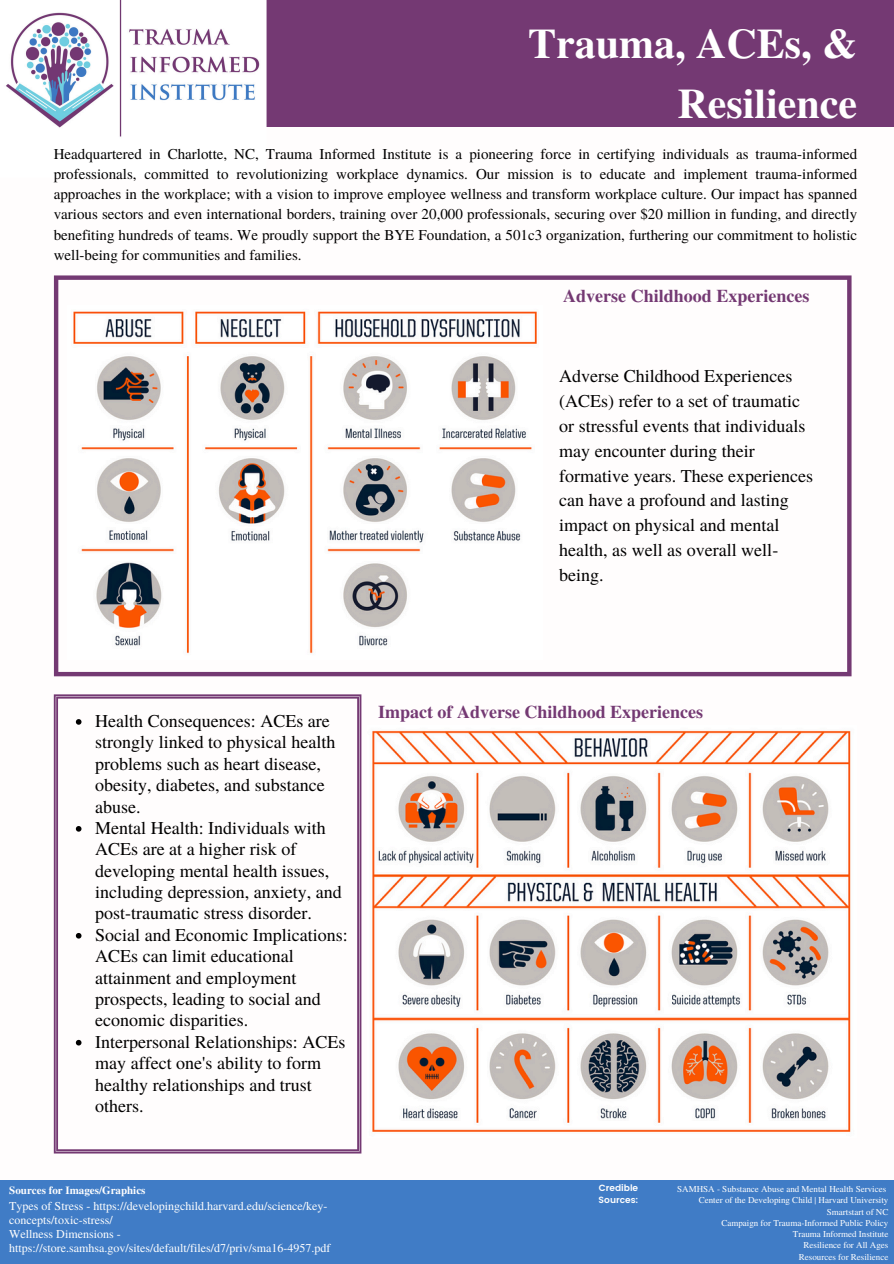
<style>
.page{position:relative;width:894px;height:1264px;background:#fff}
.page>*{position:absolute;margin:0;border:0;box-sizing:border-box;transform-origin:0 0}
.t1{font:700 42px/59.7px "Te X Gyre Termes";color:#fff;text-align:right}
.t2{font:18px/24.8px "Te X Gyre Termes";color:#000}
.t3{font:700 18px "Te X Gyre Termes";color:#743973}
.t4{font:15px/20.2px "Te X Gyre Termes";color:#000;text-align:justify}
.t5{font:12px/14px "Te X Gyre Termes";color:#fefefe}
.t6{font:700 10.95px "Te X Gyre Termes";color:#fefefe}
.t7{font:9px "Te X Gyre Termes";color:#fefefe}
.t8{font:600 9px/12px "Poppins";color:#fefefe}
</style>
<div class="page">
<div style="left:0;top:0;width:893px;height:126px;background:#743973"></div>
<div style="left:0;top:1179px;width:893px;height:84px;background:#407cc6"></div>
<img style="left:0;top:0;width:266px;height:137px">
<svg style="left:54px;top:694px;width:307px;height:459px"></svg>
<svg style="left:54px;top:275px;width:797px;height:401px"></svg>
<img style="left:68px;top:306px;width:474px;height:353px">
<img style="left:372px;top:730px;width:479px;height:402px">
<svg style="left:76px;top:719px;width:5px;height:5px"></svg>
<svg style="left:76px;top:826px;width:5px;height:5px"></svg>
<svg style="left:76px;top:932px;width:5px;height:6px"></svg>
<svg style="left:76px;top:1039px;width:5px;height:6px"></svg>
<h1 class="t1" style="left:528px;top:12px;width:330px">Trauma, ACEs, &amp;<br>Resilience</h1>
<p class="t4" style="left:54px;top:143px;width:804px">Headquartered in Charlotte, NC, Trauma Informed Institute is a pioneering force in certifying individuals as trauma-informed professionals, committed to revolutionizing workplace dynamics. Our mission is to educate and implement trauma-informed approaches in the workplace; with a vision to improve employee wellness and transform workplace culture. Our impact has spanned various sectors and even international borders, training over 20,000 professionals, securing over $20 million in funding, and directly benefiting hundreds of teams. We proudly support the BYE Foundation, a 501c3 organization, furthering our commitment to holistic well-being for communities and families.</p>
<h5 class="t3" style="left:563px;top:281px;width:248px">Adverse Childhood Experiences</h5>
<h6 class="t2" style="left:559px;top:363px;width:255px">Adverse Childhood Experiences (ACEs) refer to a set of traumatic or stressful events that individuals may encounter during their formative years. These experiences can have a profound and lasting impact on physical and mental health, as well as overall well&shy;being.</h6>
<p class="t2" style="left:95px;top:709px;width:241px;line-height:21.3px">Health Consequences: ACEs are strongly linked to physical health problems such as heart disease, obesity, diabetes, and substance abuse.</p>
<p class="t2" style="left:95px;top:816px;width:248px;line-height:21.5px">Mental Health: Individuals with<br>ACEs are at a higher risk of developing mental health issues, including depression, anxiety, and post-traumatic stress disorder.</p>
<p class="t2" style="left:95px;top:923px;width:254px;line-height:21.3px">Social and Economic Implications:<br>ACEs can limit educational attainment and employment prospects, leading to social and economic disparities.</p>
<p class="t2" style="left:95px;top:1030px;width:251px;line-height:21.5px">Interpersonal Relationships: ACEs may affect one's ability to form healthy relationships and trust others.</p>
<p class="t3" style="left:378px;top:698px;width:326px">Impact of Adverse Childhood Experiences</p>
<p class="t6" style="left:9px;top:1181px;width:138px">Sources for Images/Graphics</p>
<p class="t8" style="left:598px;top:1181px;width:41px">Credible<br>Sources:</p>
<h2 class="t7" style="left:677px;top:1182px;width:210px">SAMHSA - Substance Abuse and Mental Health Services</h2>
<h3 class="t7" style="left:698px;top:1193px;width:191px">Center of the Developing Child | Harvard University</h3>
<p class="t7" style="left:826px;top:1205px;width:63px">Smartstart of NC</p>
<p class="t7" style="left:721px;top:1216px;width:168px">Campaign for Trauma-Informed Public Policy</p>
<p class="t7" style="left:792px;top:1227px;width:97px">Trauma Informed Institute</p>
<p class="t7" style="left:803px;top:1238px;width:86px">Resilience for All Ages</p>
<p class="t7" style="left:798px;top:1250px;width:91px">Resources for Resilience</p>
<h4 class="t5" style="left:9px;top:1198px;width:323px">Types of Stress - https://developingchild.harvard.edu/science/key&shy;concepts/toxic-stress/<br>Wellness Dimensions - https://store.samhsa.gov/sites/default/files/d7/priv/sma16-4957.pdf</h4>
</div>
